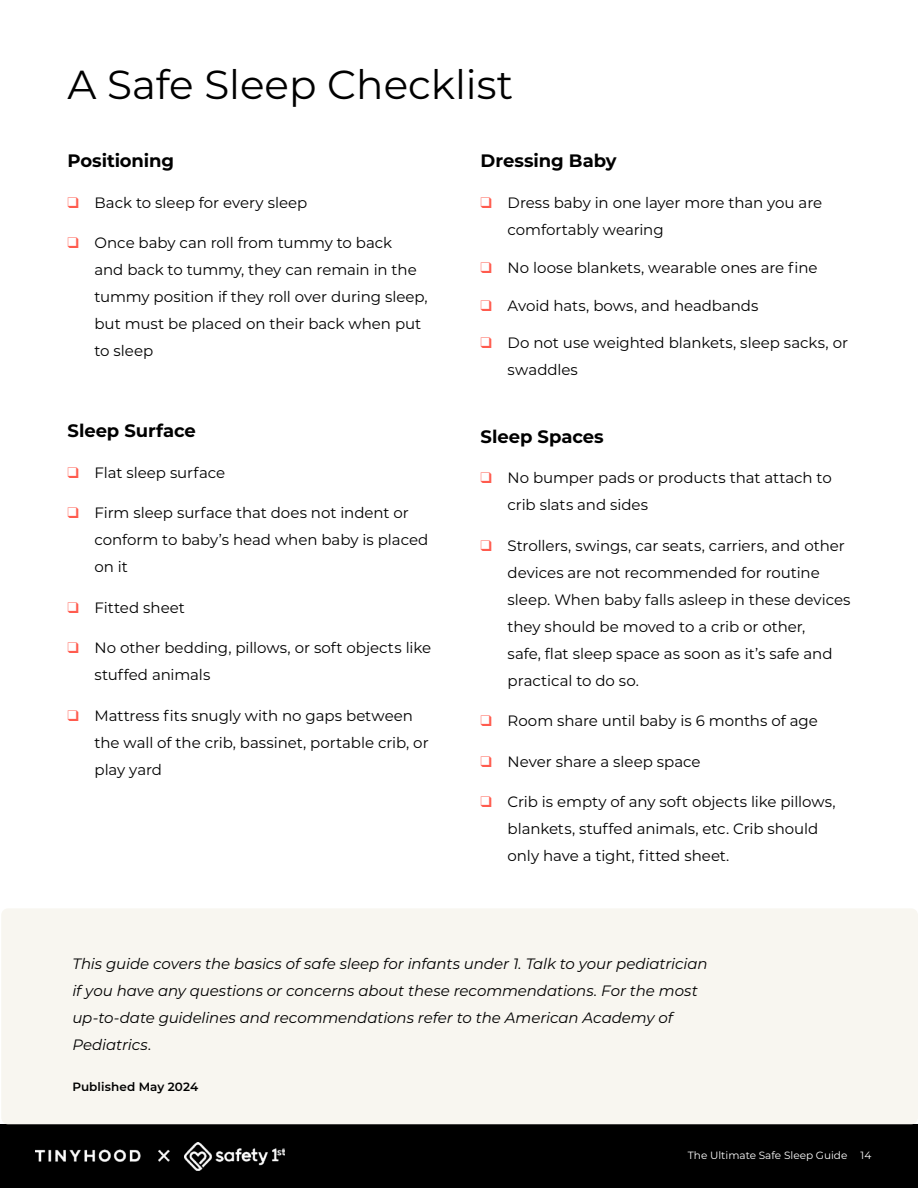
<style>
.page{position:relative;width:918px;height:1188px;background:#fff}
.page>*{position:absolute;margin:0;border:0;box-sizing:border-box;transform-origin:0 0}
.t1{font:40.5px "Montserrat";color:#000}
.t2{font:700 18px "Montserrat";letter-spacing:-.005em;color:#000}
.t3{font:15px/27px "Montserrat";letter-spacing:-.005em;color:#000}
.t4{font:italic 15px/27px "Montserrat";letter-spacing:-.005em;color:#000}
.t5{font:600 12px "Montserrat";letter-spacing:.01em;color:#000}
.t6{font:10.5px "Montserrat";color:#fff}
.s1{color:#ff5b4e}
</style>
<div class="page">
<div style="left:0;top:1125px;width:918px;height:63px;background:#000"></div>
<img style="left:36px;top:1149px;width:134px;height:13px">
<img style="left:184px;top:1142px;width:101px;height:28px">
<div style="left:1px;top:908px;width:917px;height:216px;background:#f8f6f0;border-radius:7px"></div>
<h1 class="t1" style="left:68px;top:56px;width:447px">A Safe Sleep Checklist</h1>
<p class="t2" style="left:68px;top:148px;width:108px">Positioning</p>
<p class="t3" style="left:67px;top:189px;width:241px"><span class="s1">❑</span> Back to sleep for every sleep</p>
<p class="t3" style="left:94px;top:229px;width:335px;text-indent:-27px"><span class="s1">❑</span> Once baby can roll from tummy to back<br>and back to tummy, they can remain in the tummy position if they roll over during sleep, but must be placed on their back when put to sleep</p>
<p class="t2" style="left:68px;top:418px;width:130px">Sleep Surface</p>
<p class="t3" style="left:67px;top:459px;width:159px"><span class="s1">❑</span> Flat sleep surface</p>
<p class="t3" style="left:94px;top:499px;width:335px;text-indent:-27px"><span class="s1">❑</span> Firm sleep surface that does not indent or conform to baby’s head when baby is placed on it</p>
<p class="t3" style="left:67px;top:594px;width:119px"><span class="s1">❑</span> Fitted sheet</p>
<p class="t3" style="left:94px;top:634px;width:338px;text-indent:-27px"><span class="s1">❑</span> No other bedding, pillows, or soft objects like stuffed animals</p>
<p class="t3" style="left:94px;top:702px;width:336px;text-indent:-27px"><span class="s1">❑</span> Mattress fits snugly with no gaps between the wall of the crib, bassinet, portable crib, or play yard</p>
<p class="t2" style="left:481px;top:148px;width:137px">Dressing Baby</p>
<p class="t3" style="left:508px;top:189px;width:316px;text-indent:-27px"><span class="s1">❑</span> Dress baby in one layer more than you are comfortably wearing</p>
<p class="t3" style="left:481px;top:253px;width:339px"><span class="s1">❑</span> No loose blankets, wearable ones are fine</p>
<p class="t3" style="left:481px;top:291px;width:279px"><span class="s1">❑</span> Avoid hats, bows, and headbands</p>
<p class="t3" style="left:508px;top:329px;width:342px;text-indent:-27px"><span class="s1">❑</span> Do not use weighted blankets, sleep sacks, or swaddles</p>
<p class="t2" style="left:481px;top:423px;width:125px">Sleep Spaces</p>
<p class="t3" style="left:508px;top:464px;width:326px;text-indent:-27px"><span class="s1">❑</span> No bumper pads or products that attach to crib slats and sides</p>
<p class="t3" style="left:508px;top:531px;width:344px;text-indent:-27px"><span class="s1">❑</span> Strollers, swings, car seats, carriers, and other devices are not recommended for routine sleep. When baby falls asleep in these devices they should be moved to a crib or other,<br>safe, flat sleep space as soon as it’s safe and practical to do so.</p>
<p class="t3" style="left:481px;top:707px;width:339px"><span class="s1">❑</span> Room share until baby is 6 months of age</p>
<p class="t3" style="left:481px;top:747px;width:222px"><span class="s1">❑</span> Never share a sleep space</p>
<p class="t3" style="left:508px;top:788px;width:330px;text-indent:-27px"><span class="s1">❑</span> Crib is empty of any soft objects like pillows, blankets, stuffed animals, etc. Crib should only have a tight, fitted sheet.</p>
<p class="t4" style="left:72px;top:950px;width:637px">This guide covers the basics of safe sleep for infants under 1. Talk to your pediatrician if you have any questions or concerns about these recommendations. For the most up-to-date guidelines and recommendations refer to the American Academy of Pediatrics.</p>
<p class="t5" style="left:72px;top:1078px;width:128px">Published May 2024</p>
<p class="t6" style="left:688px;top:1148px;width:161px">The Ultimate Safe Sleep Guide</p>
<p class="t6" style="left:861px;top:1148px;width:12px">14</p>
</div>
